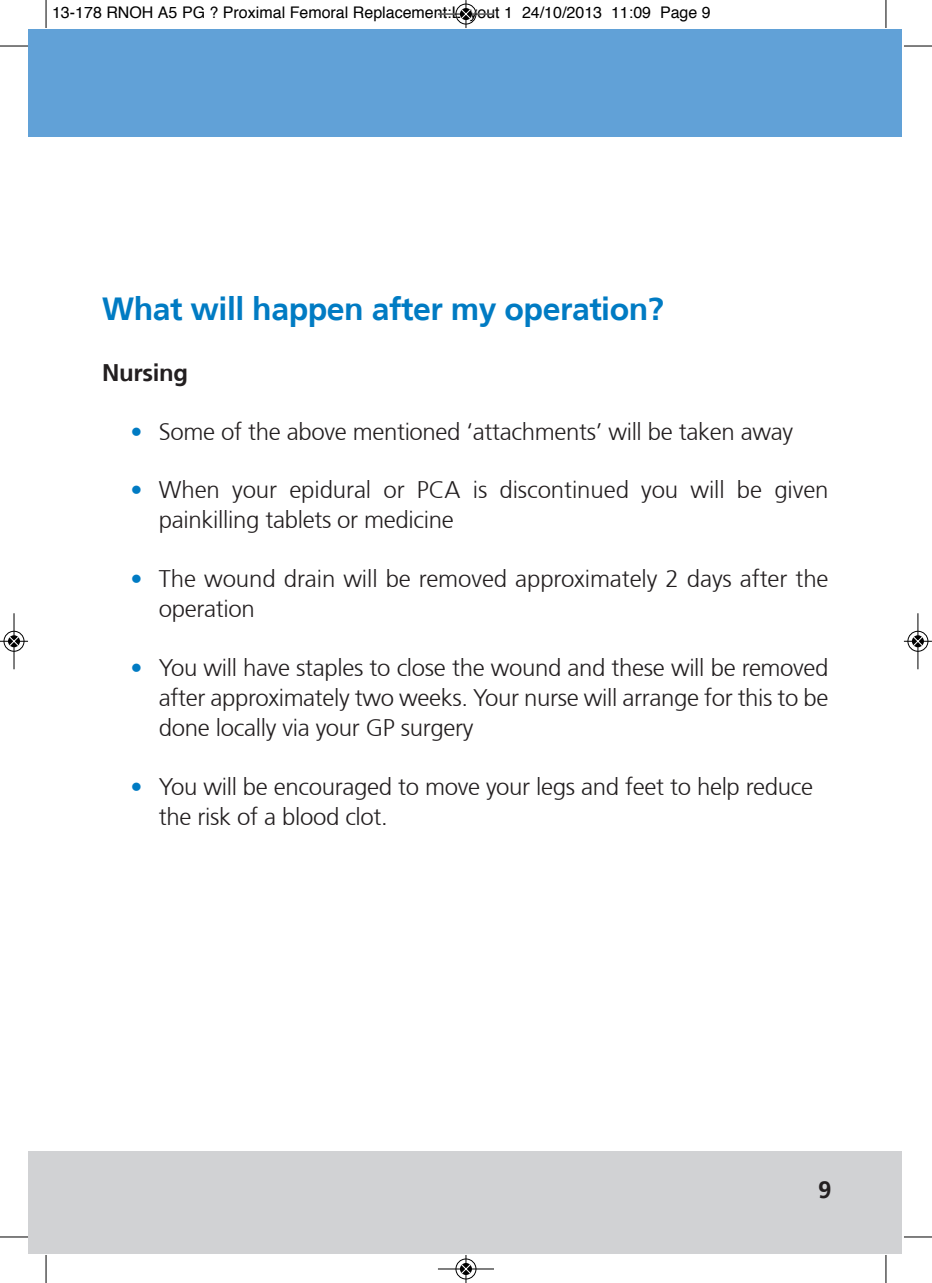
<style>
.page{position:relative;width:932px;height:1283px;background:#fff}
.page>*{position:absolute;margin:0;border:0;box-sizing:border-box;transform-origin:0 0}
.t1{font:700 32px "Frutiger 65";letter-spacing:-.015em;color:#007bc3}
.t2{font:300 24px/30px "Frutiger 45";letter-spacing:-.015em;color:#231f20}
.t3{font:700 24px "Frutiger 65";letter-spacing:-.015em;color:#231f20}
.t4{font:16px "Helvetica";color:#000}
.s1{color:#007bc3}
</style>
<div class="page">
<div style="left:45px;top:29px;width:856px;height:108px;background:#61a1d7"></div>
<div style="left:45px;top:1152px;width:856px;height:102px;background:#d1d2d4"></div>
<div style="left:28px;top:29px;width:28px;height:108px;background:#61a1d7"></div>
<div style="left:28px;top:1152px;width:26px;height:102px;background:#d1d2d4"></div>
<svg style="left:46px;top:0;width:1px;height:28px"></svg>
<svg style="left:0;top:46px;width:28px;height:1px"></svg>
<svg style="left:885px;top:0;width:1px;height:28px"></svg>
<svg style="left:904px;top:46px;width:27px;height:1px"></svg>
<svg style="left:46px;top:1255px;width:1px;height:28px"></svg>
<svg style="left:0;top:1236px;width:28px;height:1px"></svg>
<svg style="left:885px;top:1255px;width:1px;height:28px"></svg>
<svg style="left:904px;top:1236px;width:27px;height:1px"></svg>
<div style="left:455px;top:3px;width:21px;height:22px;border:1px solid #fff;border-radius:50%"></div>
<hr style="left:438px;top:14px;width:56px;height:1px;background:#000">
<div style="left:455px;top:4px;width:21px;height:20px;border:1px solid #000;border-radius:50%"></div>
<svg style="left:460px;top:0;width:11px;height:28px"></svg>
<hr style="left:438px;top:1268px;width:56px;height:1px;background:#000">
<div style="left:455px;top:1258px;width:21px;height:21px;border:1px solid #000;border-radius:50%"></div>
<svg style="left:460px;top:1255px;width:11px;height:28px"></svg>
<div style="left:3px;top:630px;width:22px;height:22px;border:1px solid #fff;border-radius:50%"></div>
<hr style="left:14px;top:613px;width:1px;height:56px;background:#000">
<div style="left:4px;top:631px;width:20px;height:20px;border:1px solid #000;border-radius:50%"></div>
<svg style="left:0;top:636px;width:28px;height:10px"></svg>
<div style="left:906px;top:630px;width:22px;height:22px;border:1px solid #fff;border-radius:50%"></div>
<hr style="left:917px;top:613px;width:1px;height:56px;background:#000">
<div style="left:907px;top:631px;width:20px;height:20px;border:1px solid #000;border-radius:50%"></div>
<svg style="left:903px;top:636px;width:28px;height:10px"></svg>
<p class="t4" style="left:52px;top:6px;width:660px">13-178 RNOH A5 PG ? Proximal Femoral Replacement:Layout 1 24/10/2013 11:09 Page 9</p>
<h1 class="t1" style="left:102px;top:290px;width:563px">What will happen after my operation?</h1>
<p class="t3" style="left:102px;top:358px;width:87px">Nursing</p>
<p class="t2" style="left:130px;top:417px;width:663px"><span class="s1">•</span> Some of the above mentioned ‘attachments’ will be taken away</p>
<p class="t2" style="left:159px;top:475px;width:670px;text-indent:-28px"><span class="s1">•</span> When your epidural or PCA is discontinued you will be given painkilling tablets or medicine</p>
<p class="t2" style="left:159px;top:564px;width:670px;text-indent:-28px"><span class="s1">•</span> The wound drain will be removed approximately 2 days after the operation</p>
<p class="t2" style="left:159px;top:653px;width:670px;text-align:justify;text-indent:-28px"><span class="s1">•</span> You will have staples to close the wound and these will be removed after approximately two weeks. Your nurse will arrange for this to be done locally via your GP surgery</p>
<p class="t2" style="left:159px;top:772px;width:655px;text-indent:-28px"><span class="s1">•</span> You will be encouraged to move your legs and feet to help reduce the risk of a blood clot.</p>
<p class="t3" style="left:817px;top:1175px;width:15px">9</p>
</div>
